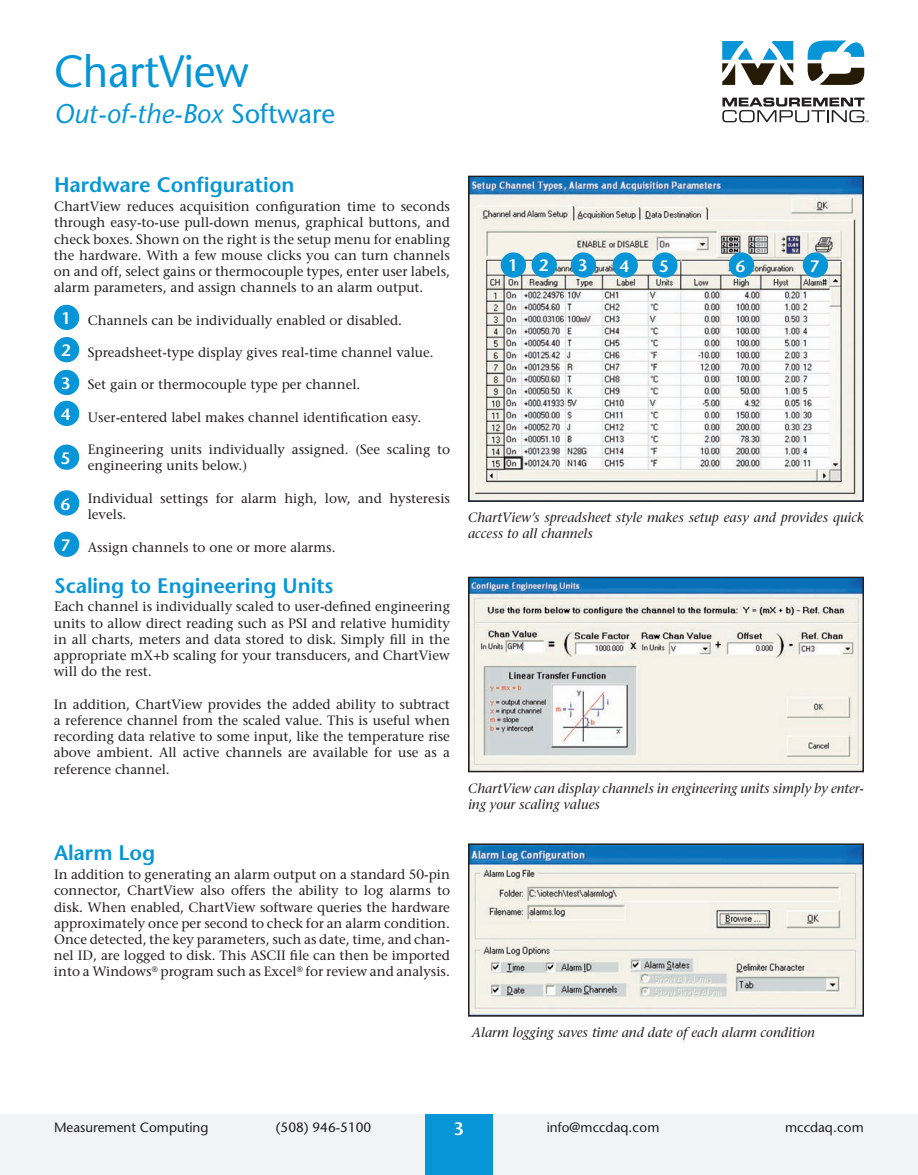
<style>
.page{position:relative;width:918px;height:1175px;background:#fff}
.page>*{position:absolute;margin:0;border:0;box-sizing:border-box;transform-origin:0 0}
.t1{font:45px "Stone Sans";color:#0696d7;scale:.95 1}
.t2{font:italic 27px "Stone Sans";color:#0696d7}
.t3{font:600 21px "Stone Sans";color:#0696d7}
.t4{font:600 18px "Stone Sans";color:#fff}
.t5{font:600 16.5px "Stone Sans";color:#fff}
.t6{font:13.5px/16.2px "Stone Serif";color:#231f20;text-align:justify}
.t7{font:italic 13.5px/16.2px "Stone Serif";color:#231f20}
.t8{font:13.5px "Stone Sans";color:#231f20}
.s1{font-style:normal}
</style>
<div class="page">
<svg style="left:722px;top:97px;width:147px;height:25px"></svg>
<svg style="left:722px;top:41px;width:71px;height:44px"></svg>
<svg style="left:808px;top:40px;width:56px;height:45px"></svg>
<div style="left:0;top:1114px;width:918px;height:60px;background:#f2f3f4"></div>
<div style="left:425px;top:1114px;width:68px;height:60px;background:#0696d7"></div>
<img style="left:471px;top:179px;width:390px;height:320px">
<div style="left:468px;top:176px;width:396px;height:326px;border:2px solid #231f20"></div>
<img style="left:471px;top:579px;width:390px;height:190px">
<div style="left:468px;top:576px;width:396px;height:196px;border:2px solid #231f20"></div>
<img style="left:471px;top:846px;width:390px;height:167px">
<div style="left:468px;top:843px;width:396px;height:173px;border:2px solid #231f20"></div>
<div style="left:502px;top:253px;width:23px;height:24px;background:#0696d7;border-radius:50%"></div>
<div style="left:501px;top:252px;width:25px;height:26px;border:2px solid #0696d7;border-radius:50%"></div>
<div style="left:613px;top:253px;width:24px;height:24px;background:#0696d7;border-radius:50%"></div>
<div style="left:613px;top:252px;width:25px;height:26px;border:2px solid #0696d7;border-radius:50%"></div>
<div style="left:532px;top:253px;width:24px;height:24px;background:#0696d7;border-radius:50%"></div>
<div style="left:532px;top:252px;width:25px;height:26px;border:2px solid #0696d7;border-radius:50%"></div>
<div style="left:572px;top:253px;width:23px;height:24px;background:#0696d7;border-radius:50%"></div>
<div style="left:571px;top:252px;width:25px;height:26px;border:2px solid #0696d7;border-radius:50%"></div>
<div style="left:653px;top:253px;width:24px;height:24px;background:#0696d7;border-radius:50%"></div>
<div style="left:652px;top:252px;width:26px;height:26px;border:2px solid #0696d7;border-radius:50%"></div>
<div style="left:730px;top:253px;width:23px;height:24px;background:#0696d7;border-radius:50%"></div>
<div style="left:729px;top:252px;width:25px;height:26px;border:2px solid #0696d7;border-radius:50%"></div>
<div style="left:804px;top:253px;width:23px;height:24px;background:#0696d7;border-radius:50%"></div>
<div style="left:803px;top:252px;width:25px;height:26px;border:2px solid #0696d7;border-radius:50%"></div>
<div style="left:55px;top:305px;width:24px;height:24px;background:#0696d7;border-radius:50%"></div>
<div style="left:54px;top:305px;width:25px;height:25px;border:2px solid #0696d7;border-radius:50%"></div>
<div style="left:55px;top:401px;width:24px;height:24px;background:#0696d7;border-radius:50%"></div>
<div style="left:54px;top:401px;width:25px;height:25px;border:2px solid #0696d7;border-radius:50%"></div>
<div style="left:55px;top:338px;width:24px;height:23px;background:#0696d7;border-radius:50%"></div>
<div style="left:54px;top:337px;width:25px;height:25px;border:2px solid #0696d7;border-radius:50%"></div>
<div style="left:55px;top:370px;width:24px;height:24px;background:#0696d7;border-radius:50%"></div>
<div style="left:54px;top:370px;width:25px;height:25px;border:2px solid #0696d7;border-radius:50%"></div>
<div style="left:55px;top:445px;width:24px;height:24px;background:#0696d7;border-radius:50%"></div>
<div style="left:54px;top:444px;width:25px;height:26px;border:2px solid #0696d7;border-radius:50%"></div>
<div style="left:55px;top:491px;width:24px;height:24px;background:#0696d7;border-radius:50%"></div>
<div style="left:54px;top:490px;width:25px;height:25px;border:2px solid #0696d7;border-radius:50%"></div>
<div style="left:55px;top:532px;width:24px;height:24px;background:#0696d7;border-radius:50%"></div>
<div style="left:54px;top:531px;width:25px;height:26px;border:2px solid #0696d7;border-radius:50%"></div>
<h1 class="t1" style="left:54px;top:43px;width:207px">ChartView</h1>
<h2 class="t2" style="left:54px;top:96px;width:283px">Out-of-the-Box <span class="s1">Software</span></h2>
<h3 class="t3" style="left:54px;top:172px;width:242px">Hardware Configuration</h3>
<p class="t6" style="left:54px;top:198px;width:398px">ChartView reduces acquisition configuration time to seconds through easy-to-use pull-down menus, graphical buttons, and check boxes. Shown on the right is the setup menu for enabling the hardware. With a few mouse clicks you can turn channels on and off, select gains or thermocouple types, enter user labels, alarm parameters, and assign channels to an alarm output.</p>
<p class="t6" style="left:88px;top:312px;width:316px">Channels can be individually enabled or disabled.</p>
<p class="t6" style="left:88px;top:344px;width:347px">Spreadsheet-type display gives real-time channel value.</p>
<p class="t6" style="left:88px;top:376px;width:274px">Set gain or thermocouple type per channel.</p>
<p class="t6" style="left:88px;top:409px;width:335px">User-entered label makes channel identification easy.</p>
<p class="t6" style="left:88px;top:441px;width:364px">Engineering units individually assigned. (See scaling to engineering units below.)</p>
<p class="t6" style="left:88px;top:490px;width:364px">Individual settings for alarm high, low, and hysteresis levels.</p>
<p class="t6" style="left:88px;top:538px;width:249px">Assign channels to one or more alarms.</p>
<p class="t5" style="left:61px;top:308px;width:11px">1</p>
<p class="t5" style="left:61px;top:340px;width:11px">2</p>
<p class="t5" style="left:61px;top:373px;width:11px">3</p>
<p class="t5" style="left:61px;top:404px;width:11px">4</p>
<p class="t5" style="left:61px;top:448px;width:11px">5</p>
<p class="t5" style="left:61px;top:493px;width:11px">6</p>
<p class="t5" style="left:61px;top:535px;width:11px">7</p>
<h3 class="t3" style="left:54px;top:572px;width:281px">Scaling to Engineering Units</h3>
<p class="t6" style="left:54px;top:598px;width:398px">Each channel is individually scaled to user-defined engineering units to allow direct reading such as PSI and relative humidity in all charts, meters and data stored to disk. Simply fill in the appropriate mX+b scaling for your transducers, and ChartView will do the rest.</p>
<p class="t6" style="left:54px;top:696px;width:398px">In addition, ChartView provides the added ability to subtract a reference channel from the scaled value. This is useful when recording data relative to some input, like the temperature rise above ambient. All active channels are available for use as a reference channel.</p>
<h3 class="t3" style="left:54px;top:839px;width:103px">Alarm Log</h3>
<p class="t6" style="left:54px;top:866px;width:398px">In addition to generating an alarm output on a standard 50-pin connector, ChartView also offers the ability to log alarms to disk. When enabled, ChartView software queries the hardware approximately once per second to check for an alarm condition.<br>Once detected, the key parameters, such as date, time, and chan&shy;nel ID, are logged to disk. This ASCII file can then be imported into a Windows<sup>®</sup> program such as Excel<sup>®</sup> for review and analysis.</p>
<p class="t5" style="left:508px;top:255px;width:11px">1</p>
<p class="t5" style="left:578px;top:255px;width:11px">3</p>
<p class="t5" style="left:539px;top:255px;width:11px">2</p>
<p class="t5" style="left:620px;top:256px;width:11px">4</p>
<p class="t5" style="left:659px;top:256px;width:11px">5</p>
<p class="t5" style="left:736px;top:256px;width:11px">6</p>
<p class="t5" style="left:810px;top:256px;width:11px">7</p>
<p class="t7" style="left:468px;top:509px;width:397px">ChartView’s spreadsheet style makes setup easy and provides quick access to all channels</p>
<p class="t7" style="left:468px;top:780px;width:398px">ChartView can display channels in engineering units simply by enter&shy;ing your scaling values</p>
<p class="t7" style="left:472px;top:1023px;width:345px">Alarm logging saves time and date of each alarm condition</p>
<p class="t8" style="left:54px;top:1118px;width:156px">Measurement Computing</p>
<p class="t8" style="left:276px;top:1118px;width:97px">(508) 946-5100</p>
<h3 class="t4" style="left:454px;top:1117px;width:12px">3</h3>
<p class="t8" style="left:547px;top:1118px;width:114px">info@mccdaq.com</p>
<p class="t8" style="left:785px;top:1118px;width:80px">mccdaq.com</p>
</div>
